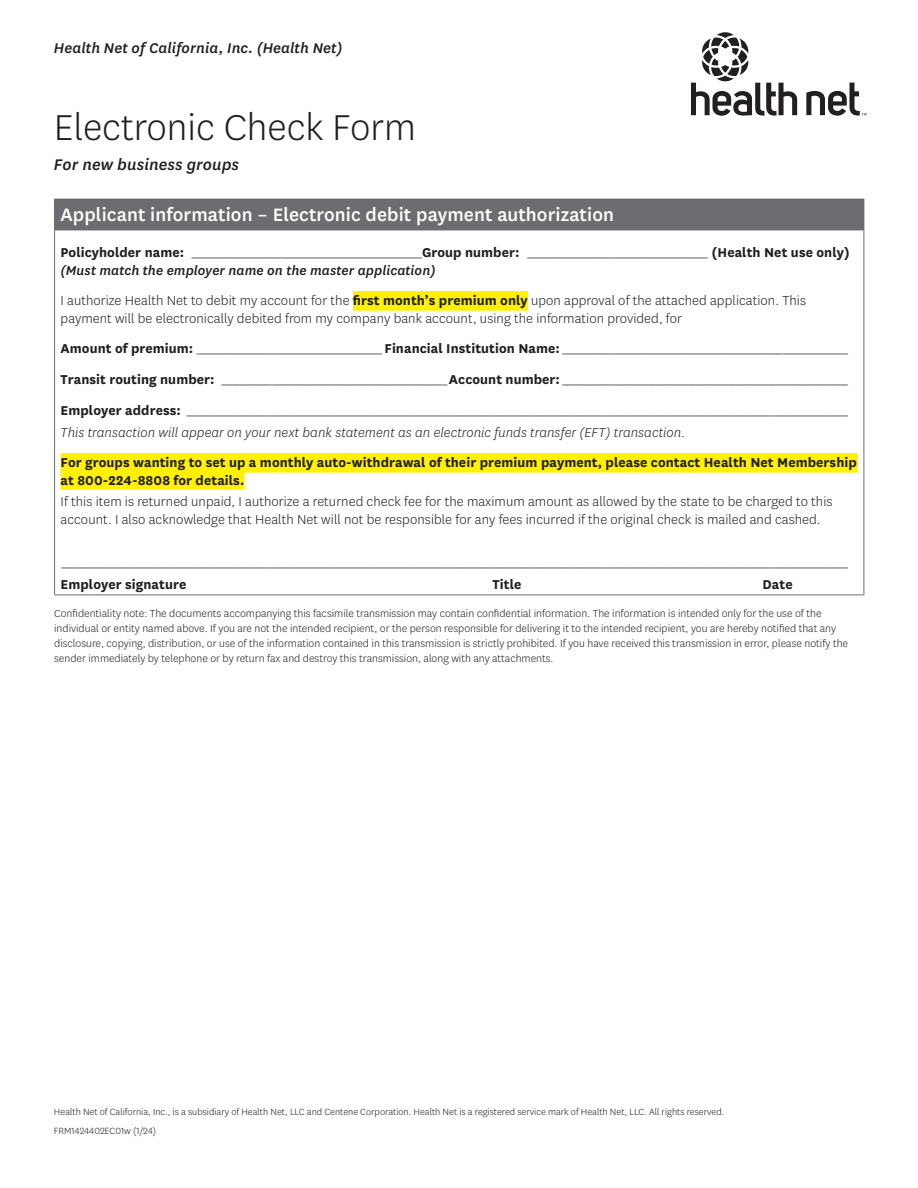
<style>
.page{position:relative;width:918px;height:1188px;background:#fff}
.page>*{position:absolute;margin:0;border:0;box-sizing:border-box;transform-origin:0 0}
.t1{font:300 42px "Centene Sans";color:#231f20}
.t2{font:500 21px "Centene Sans";letter-spacing:.005em;color:#fff}
.t3{font:italic 500 18px "Centene Sans";letter-spacing:.005em;color:#231f20}
.t4{font:italic 500 16.5px "Centene Sans";letter-spacing:.005em;color:#231f20}
.t5{font:300 15px/17.2px "Centene Sans";letter-spacing:.005em;color:#231f20}
.t6{font:700 15px/17.2px "Centene Sans";letter-spacing:.005em;color:#231f20}
.t7{font:italic 300 15px "Centene Sans";letter-spacing:.005em;color:#231f20}
.t8{font:300 12px/15px "Centene Sans";color:#231f20}
.t9{font:300 10.5px "Centene Sans";color:#231f20}
.s1{font-weight:700}
.s2{font-weight:500;font-style:italic}
</style>
<div class="page">
<div style="left:55px;top:199px;width:809px;height:31px;background:#6c6d70"></div>
<hr style="left:54px;top:230px;width:1px;height:365px;background:#6c6d70">
<hr style="left:864px;top:230px;width:1px;height:365px;background:#6c6d70">
<hr style="left:54px;top:199px;width:1px;height:31px;background:#6c6d70">
<hr style="left:864px;top:199px;width:1px;height:31px;background:#6c6d70">
<hr style="left:54px;top:230px;width:810px;height:1px;background:#6c6d70">
<hr style="left:54px;top:595px;width:810px;height:1px;background:#6c6d70">
<div style="left:353px;top:291px;width:175px;height:20px;background:#fff101"></div>
<div style="left:61px;top:453px;width:797px;height:20px;background:#fff101"></div>
<div style="left:61px;top:470px;width:183px;height:20px;background:#fff101"></div>
<svg style="left:691px;top:32px;width:106px;height:84px"></svg>
<svg style="left:806px;top:83px;width:61px;height:33px"></svg>
<p class="t4" style="left:54px;top:37px;width:290px">Health Net of California, Inc. (Health Net)</p>
<h1 class="t1" style="left:54px;top:101px;width:363px">Electronic Check Form</h1>
<p class="t3" style="left:54px;top:153px;width:187px">For new business groups</p>
<h2 class="t2" style="left:61px;top:201px;width:555px">Applicant information – Electronic debit payment authorization</h2>
<p class="t5" style="left:61px;top:244px;width:791px"><span class="s1">Policyholder name:</span> ______________________________________________<span class="s1">Group number:</span> ____________________________________ <span class="s1">(Health Net use only) </span><span class="s2">(Must match the employer name on the master application)</span></p>
<p class="t5" style="left:61px;top:292px;width:747px">I authorize Health Net to debit my account for the <span class="s1">first month’s premium only</span> upon approval of the attached application. This payment will be electronically debited from my company bank account, using the information provided, for</p>
<p class="t5" style="left:61px;top:340px;width:790px"><span class="s1">Amount of premium:</span> _____________________________________ <span class="s1">Financial Institution Name:</span> _________________________________________________________</p>
<p class="t5" style="left:61px;top:370px;width:790px"><span class="s1">Transit routing number:</span> _____________________________________________ <span class="s1">Account number:</span> _________________________________________________________</p>
<p class="t5" style="left:61px;top:401px;width:790px"><span class="s1">Employer address:</span> ____________________________________________________________________________________________________________________________________</p>
<p class="t7" style="left:61px;top:423px;width:626px">This transaction will appear on your next bank statement as an electronic funds transfer (EFT) transaction.</p>
<p class="t6" style="left:61px;top:453px;width:798px">For groups wanting to set up a monthly auto-withdrawal of their premium payment, please contact Health Net Membership at 800-224-8808 for details.</p>
<p class="t5" style="left:61px;top:493px;width:773px">If this item is returned unpaid, I authorize a returned check fee for the maximum amount as allowed by the state to be charged to this account. I also acknowledge that Health Net will not be responsible for any fees incurred if the original check is mailed and cashed.</p>
<p class="t5" style="left:61px;top:553px;width:790px">_____________________________________________________________________________________________________________________________________________________________</p>
<p class="t6" style="left:61px;top:575px;width:127px">Employer signature</p>
<p class="t6" style="left:493px;top:575px;width:30px">Title</p>
<p class="t6" style="left:763px;top:575px;width:32px">Date</p>
<p class="t8" style="left:54px;top:605px;width:795px">Confidentiality note: The documents accompanying this facsimile transmission may contain confidential information. The information is intended only for the use of the individual or entity named above. If you are not the intended recipient, or the person responsible for delivering it to the intended recipient, you are hereby notified that any disclosure, copying, distribution, or use of the information contained in this transmission is strictly prohibited. If you have received this transmission in error, please notify the sender immediately by telephone or by return fax and destroy this transmission, along with any attachments.</p>
<p class="t9" style="left:54px;top:1105px;width:672px">Health Net of California, Inc., is a subsidiary of Health Net, LLC and Centene Corporation. Health Net is a registered service mark of Health Net, LLC. All rights reserved.</p>
<p class="t9" style="left:54px;top:1124px;width:104px">FRM1424402EC01w (1/24)</p>
</div>
